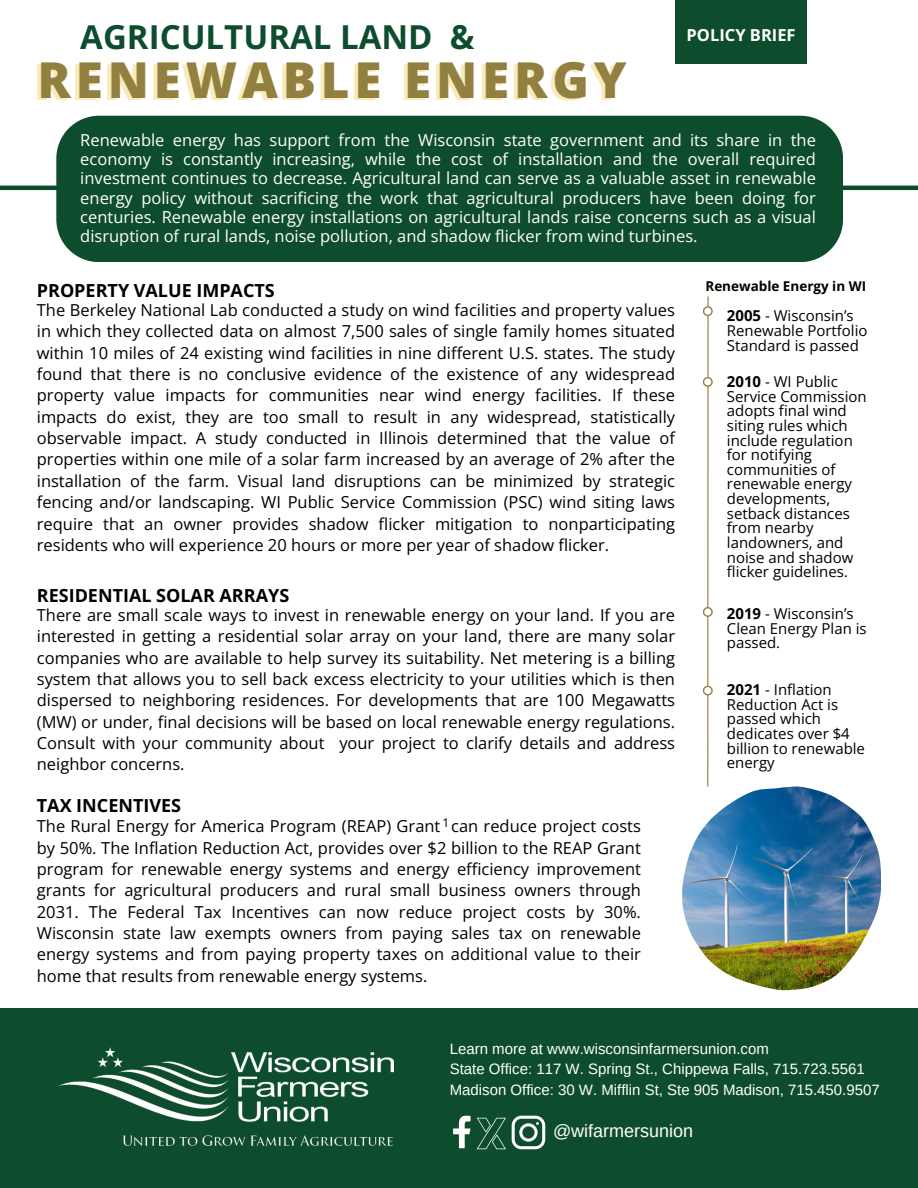
<style>
.page{position:relative;width:918px;height:1188px;background:#fff}
.page>*{position:absolute;margin:0;border:0;box-sizing:border-box;transform-origin:0 0}
.t1{font:800 49.5px "Open Sans";letter-spacing:.1em;color:#928041}
.t2{font:700 33px "Open Sans";color:#0d4d2d}
.t3{font:700 18px "Open Sans";color:#000}
.t4{font:18px "Arimo";color:#fff}
.t5{font:16.5px/21.3px "Open Sans";color:#000;text-align:justify}
.t6{font:16.5px/19.2px "Open Sans";color:#fff;text-align:justify}
.t7{font:700 16.5px "Open Sans";color:#fff}
.t8{font:15px/14.7px "Open Sans";color:#000}
.t9{font:15px/20.2px "Arimo";color:#fff}
.t10{font:700 13.5px "Open Sans";color:#000}
.t11{font:12px "Open Sans";color:#000}
.s1{font-weight:700}
</style>
<div class="page">
<hr style="left:707px;top:296px;width:2px;height:491px;background:#928041">
<svg style="left:703px;top:686px;width:10px;height:10px"></svg>
<div style="left:704px;top:687px;width:7px;height:7px;background:#fff;border-radius:50%"></div>
<svg style="left:703px;top:607px;width:10px;height:10px"></svg>
<div style="left:704px;top:608px;width:7px;height:7px;background:#fff;border-radius:50%"></div>
<svg style="left:703px;top:377px;width:10px;height:10px"></svg>
<div style="left:704px;top:378px;width:7px;height:7px;background:#fff;border-radius:50%"></div>
<svg style="left:703px;top:306px;width:10px;height:10px"></svg>
<div style="left:704px;top:308px;width:7px;height:7px;background:#fff;border-radius:50%"></div>
<div style="left:675px;top:0;width:132px;height:63px;background:#0d4d2d"></div>
<div style="left:0;top:1009px;width:918px;height:179px;background:#0d4d2d"></div>
<img style="left:58px;top:1047px;width:336px;height:98px">
<img style="left:682px;top:787px;width:199px;height:203px">
<hr style="left:0;top:186px;width:918px;height:4px;background:#0d4d2d">
<div style="left:56px;top:116px;width:787px;height:146px;background:#0d4d2d"></div>
<svg style="left:453px;top:1116px;width:18px;height:32px"></svg>
<svg style="left:512px;top:1116px;width:33px;height:33px"></svg>
<svg style="left:477px;top:1118px;width:29px;height:31px"></svg>
<h2 class="t2" style="left:80px;top:14px;width:396px">AGRICULTURAL LAND &amp;</h2>
<h4 class="t7" style="left:687px;top:23px;width:111px">POLICY BRIEF</h4>
<h5 class="t1" style="left:38px;top:45px;width:591px">RENEWABLE ENERGY</h5>
<h3 class="t6" style="left:80px;top:130px;width:737px">Renewable energy has support from the Wisconsin state government and its share in the economy is constantly increasing, while the cost of installation and the overall required investment continues to decrease. Agricultural land can serve as a valuable asset in renewable energy policy without sacrificing the work that agricultural producers have been doing for centuries. Renewable energy installations on agricultural lands raise concerns such as a visual disruption of rural lands, noise pollution, and shadow flicker from wind turbines.</h3>
<p class="t3" style="left:37px;top:278px;width:239px">PROPERTY VALUE IMPACTS</p>
<p class="t10" style="left:705px;top:276px;width:162px">Renewable Energy in WI</p>
<p class="t5" style="left:37px;top:299px;width:640px">The Berkeley National Lab conducted a study on wind facilities and property values in which they collected data on almost 7,500 sales of single family homes situated within 10 miles of 24 existing wind facilities in nine different U.S. states. The study found that there is no conclusive evidence of the existence of any widespread property value impacts for communities near wind energy facilities. If these impacts do exist, they are too small to result in any widespread, statistically observable impact. A study conducted in Illinois determined that the value of properties within one mile of a solar farm increased by an average of 2% after the installation of the farm. Visual land disruptions can be minimized by strategic fencing and/or landscaping. WI Public Service Commission (PSC) wind siting laws require that an owner provides shadow flicker mitigation to nonparticipating residents who will experience 20 hours or more per year of shadow flicker.</p>
<h4 class="t3" style="left:37px;top:583px;width:254px">RESIDENTIAL SOLAR ARRAYS</h4>
<p class="t5" style="left:37px;top:604px;width:640px">There are small scale ways to invest in renewable energy on your land. If you are interested in getting a residential solar array on your land, there are many solar companies who are available to help survey its suitability. Net metering is a billing system that allows you to sell back excess electricity to your utilities which is then dispersed to neighboring residences. For developments that are 100 Megawatts (MW) or under, final decisions will be based on local renewable energy regulations.<br>Consult with your community about your project to clarify details and address neighbor concerns.</p>
<h3 class="t3" style="left:37px;top:793px;width:146px">TAX INCENTIVES</h3>
<h5 class="t11" style="left:442px;top:814px;width:8px">1</h5>
<h4 class="t5" style="left:37px;top:815px;width:606px">The Rural Energy for America Program (REAP) Grant can reduce project costs by 50%. The Inflation Reduction Act, provides over $2 billion to the REAP Grant program for renewable energy systems and energy efficiency improvement grants for agricultural producers and rural small business owners through 2031. The Federal Tax Incentives can now reduce project costs by 30%.<br>Wisconsin state law exempts owners from paying sales tax on renewable energy systems and from paying property taxes on additional value to their home that results from renewable energy systems.</h4>
<h3 class="t8" style="left:727px;top:308px;width:142px"><span class="s1">2005</span> - Wisconsin’s<br>Renewable Portfolio<br>Standard is passed</h3>
<p class="t8" style="left:727px;top:374px;width:141px"><span class="s1">2010</span> - WI Public<br>Service Commission adopts final wind siting rules which include regulation for notifying communities of renewable energy developments, setback distances from nearby landowners, and noise and shadow flicker guidelines.</p>
<p class="t8" style="left:727px;top:606px;width:141px"><span class="s1">2019</span> - Wisconsin’s<br>Clean Energy Plan is passed.</p>
<p class="t8" style="left:727px;top:682px;width:140px"><span class="s1">2021</span> - Inflation<br>Reduction Act is passed which dedicates over $4 billion to renewable energy</p>
<p class="t9" style="left:450px;top:1039px;width:432px">Learn more at www.wisconsinfarmersunion.com<br>State Office: 117 W. Spring St., Chippewa Falls, 715.723.5561<br>Madison Office: 30 W. Mifflin St, Ste 905 Madison, 715.450.9507</p>
<p class="t4" style="left:553px;top:1121px;width:142px">@wifarmersunion</p>
</div>
